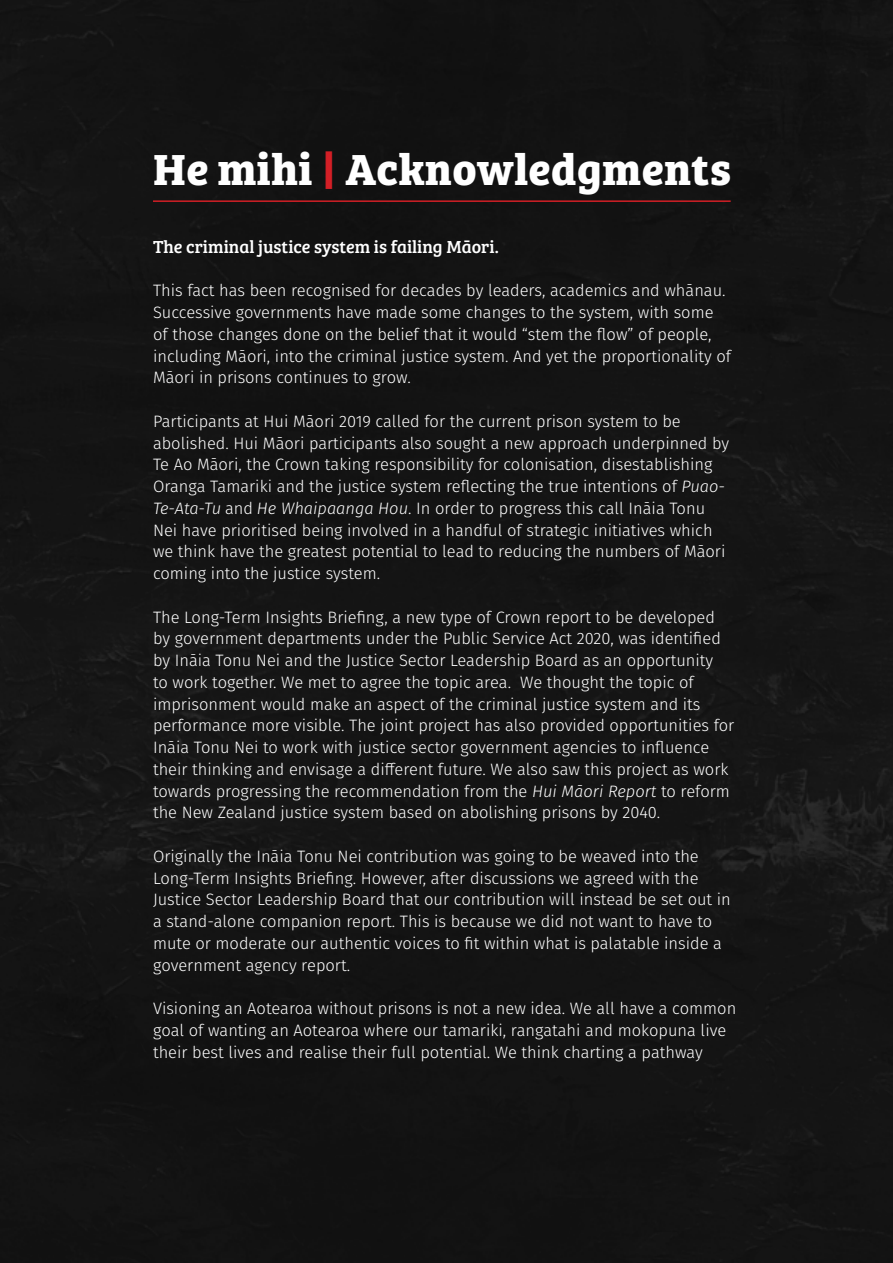
<style>
.page{position:relative;width:893px;height:1263px;background:#141414}
.page>*{position:absolute;margin:0;border:0;box-sizing:border-box;transform-origin:0 0}
.t1{font:700 45px "Bree Serif";letter-spacing:.01em;color:#fff}
.t2{font:18px "Bree Serif";color:#fff}
.t3{font:300 16.5px/21.8px "Fira Sans";color:#fff}
.s1{color:#d31f26}
.s2{font-style:italic}
</style>
<div class="page">
<div style="left:81px;top:1053px;width:812px;height:48px;background:#131313"></div>
<hr style="left:153px;top:200px;width:578px;height:2px;background:#d31f26">
<div style="left:0;top:1167px;width:893px;height:68px;background:#121212"></div>
<h1 class="t1" style="left:153px;top:135px;width:580px">He mihi <span class="s1">|</span> Acknowledgments</h1>
<p class="t2" style="left:153px;top:233px;width:347px">The criminal justice system is failing Māori.</p>
<p class="t3" style="left:153px;top:280px;width:580px">This fact has been recognised for decades by leaders, academics and whānau.<br>Successive governments have made some changes to the system, with some of those changes done on the belief that it would “stem the flow” of people, including Māori, into the criminal justice system. And yet the proportionality of Māori in prisons continues to grow.</p>
<p class="t3" style="left:153px;top:410px;width:578px">Participants at Hui Māori 2019 called for the current prison system to be abolished. Hui Māori participants also sought a new approach underpinned by Te Ao Māori, the Crown taking responsibility for colonisation, disestablishing Oranga Tamariki and the justice system reflecting the true intentions of <span class="s2">Puao-Te-Ata-Tu</span> and <span class="s2">He Whaipaanga Hou</span>. In order to progress this call Ināia Tonu Nei have prioritised being involved in a handful of strategic initiatives which we think have the greatest potential to lead to reducing the numbers of Māori coming into the justice system.</p>
<p class="t3" style="left:153px;top:606px;width:583px">The Long-Term Insights Briefing, a new type of Crown report to be developed by government departments under the Public Service Act 2020, was identified by Ināia Tonu Nei and the Justice Sector Leadership Board as an opportunity<br>to work together. We met to agree the topic area. We thought the topic of imprisonment would make an aspect of the criminal justice system and its performance more visible. The joint project has also provided opportunities for Ināia Tonu Nei to work with justice sector government agencies to influence their thinking and envisage a different future. We also saw this project as work towards progressing the recommendation from the <span class="s2">Hui Māori Report</span> to reform the New Zealand justice system based on abolishing prisons by 2040.</p>
<p class="t3" style="left:153px;top:845px;width:579px">Originally the Ināia Tonu Nei contribution was going to be weaved into the Long-Term Insights Briefing. However, after discussions we agreed with the Justice Sector Leadership Board that our contribution will instead be set out in a stand-alone companion report. This is because we did not want to have to mute or moderate our authentic voices to fit within what is palatable inside a government agency report.</p>
<p class="t3" style="left:153px;top:997px;width:585px">Visioning an Aotearoa without prisons is not a new idea. We all have a common goal of wanting an Aotearoa where our tamariki, rangatahi and mokopuna live their best lives and realise their full potential. We think charting a pathway</p>
</div>
